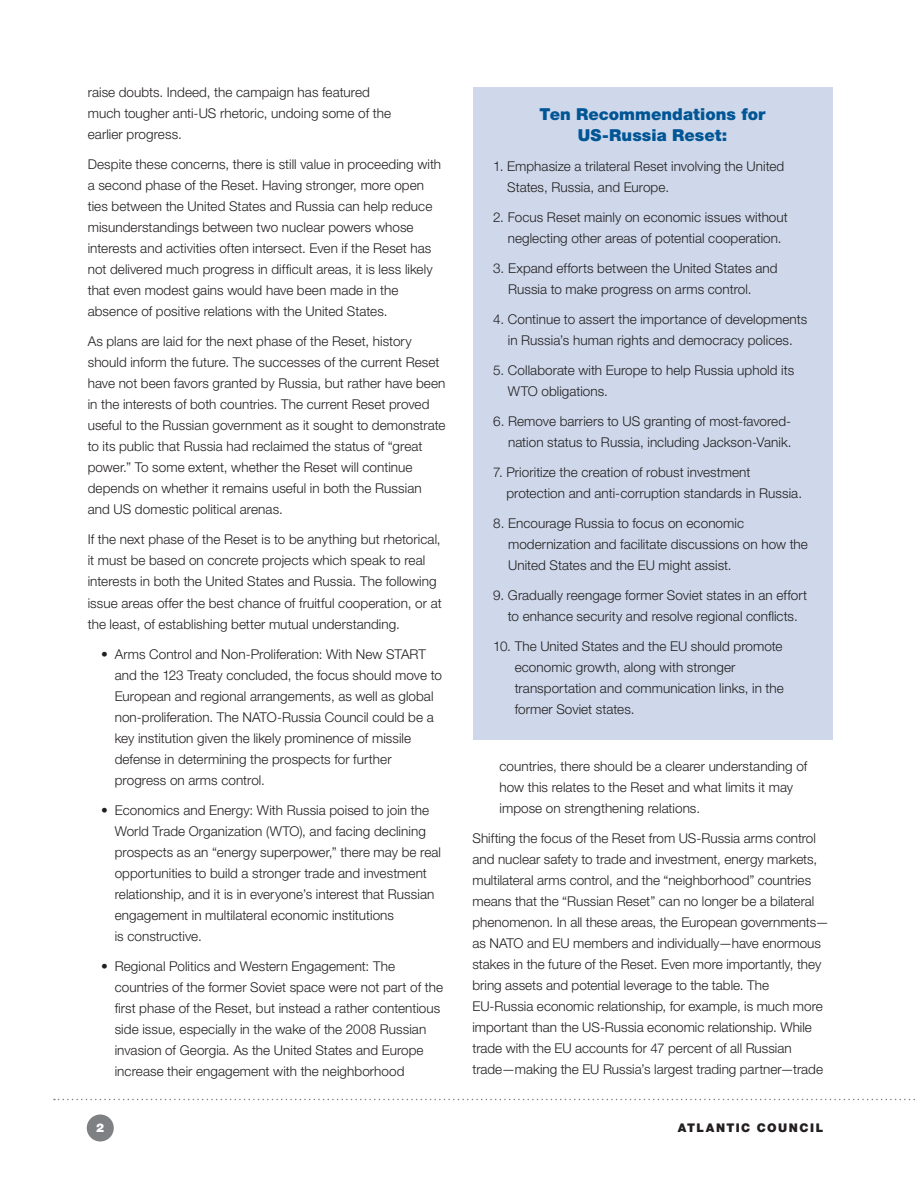
<style>
.page{position:relative;width:918px;height:1188px;background:#fff}
.page>*{position:absolute;margin:0;border:0;box-sizing:border-box;transform-origin:0 0}
.t1{font:900 16.5px/21px "Helvetica Neue LT Std";color:#005595;text-align:center}
.t2{font:300 13.5px/21px "Helvetica Neue LT Std";letter-spacing:.005em;color:#231f20}
.t3{font:900 12px "Helvetica Neue LT Std";color:#231f20}
.t4{font:900 12px "Helvetica Neue LT Std";color:#fff}
</style>
<div class="page">
<div style="left:87px;top:1114px;width:27px;height:28px;background:#7e8083;border-radius:50%"></div>
<svg style="left:54px;top:1099px;width:861px;height:1px"></svg>
<div style="left:473px;top:87px;width:359px;height:653px;background:#ced8ea"></div>
<p class="t2" style="left:88px;top:82px;width:305px">raise doubts. Indeed, the campaign has featured much tougher anti-US rhetoric, undoing some of the earlier progress.</p>
<p class="t2" style="left:88px;top:154px;width:355px">Despite these concerns, there is still value in proceeding with a second phase of the Reset. Having stronger, more open ties between the United States and Russia can help reduce misunderstandings between two nuclear powers whose interests and activities often intersect. Even if the Reset has not delivered much progress in difficult areas, it is less likely that even modest gains would have been made in the absence of positive relations with the United States.</p>
<p class="t2" style="left:88px;top:331px;width:359px">As plans are laid for the next phase of the Reset, history should inform the future. The successes of the current Reset have not been favors granted by Russia, but rather have been in the interests of both countries. The current Reset proved useful to the Russian government as it sought to demonstrate to its public that Russia had reclaimed the status of “great power.” To some extent, whether the Reset will continue depends on whether it remains useful in both the Russian and US domestic political arenas.</p>
<p class="t2" style="left:88px;top:529px;width:355px">If the next phase of the Reset is to be anything but rhetorical, it must be based on concrete projects which speak to real interests in both the United States and Russia. The following issue areas offer the best chance of fruitful cooperation, or at the least, of establishing better mutual understanding.</p>
<p class="t2" style="left:115px;top:643px;width:329px;text-indent:-14px">• Arms Control and Non-Proliferation: With New START and the 123 Treaty concluded, the focus should move to European and regional arrangements, as well as global non-proliferation. The NATO-Russia Council could be a key institution given the likely prominence of missile defense in determining the prospects for further progress on arms control.</p>
<p class="t2" style="left:115px;top:799px;width:328px;text-indent:-14px">• Economics and Energy: With Russia poised to join the World Trade Organization (WTO), and facing declining prospects as an “energy superpower,” there may be real opportunities to build a stronger trade and investment relationship, and it is in everyone’s interest that Russian engagement in multilateral economic institutions<br>is constructive.</p>
<p class="t2" style="left:115px;top:955px;width:330px;text-indent:-14px">• Regional Politics and Western Engagement: The countries of the former Soviet space were not part of the first phase of the Reset, but instead a rather contentious side issue, especially in the wake of the 2008 Russian invasion of Georgia. As the United States and Europe increase their engagement with the neighborhood</p>
<p class="t1" style="left:540px;top:103px;width:227px">Ten Recommendations for<br>US-Russia Reset:</p>
<p class="t2" style="left:507px;top:155px;width:279px;text-indent:-14px">1. Emphasize a trilateral Reset involving the United<br>States, Russia, and Europe.</p>
<p class="t2" style="left:508px;top:206px;width:282px;text-indent:-14px">2. Focus Reset mainly on economic issues without neglecting other areas of potential cooperation.</p>
<p class="t2" style="left:508px;top:257px;width:271px;text-indent:-15px">3. Expand efforts between the United States and<br>Russia to make progress on arms control.</p>
<p class="t2" style="left:493px;top:308px;width:315px;text-align:center">4. Continue to assert the importance of developments in Russia’s human rights and democracy polices.</p>
<p class="t2" style="left:508px;top:359px;width:288px;text-indent:-15px">5. Collaborate with Europe to help Russia uphold its<br>WTO obligations.</p>
<p class="t2" style="left:493px;top:410px;width:300px;text-align:right">6. Remove barriers to US granting of most-favored&shy;nation status to Russia, including Jackson-Vanik.</p>
<p class="t2" style="left:506px;top:461px;width:297px;text-indent:-13px">7. Prioritize the creation of robust investment protection and anti-corruption standards in Russia.</p>
<p class="t2" style="left:508px;top:512px;width:301px;text-indent:-15px">8. Encourage Russia to focus on economic modernization and facilitate discussions on how the<br>United States and the EU might assist.</p>
<p class="t2" style="left:493px;top:584px;width:315px;text-align:center">9. Gradually reengage former Soviet states in an effort to enhance security and resolve regional conflicts.</p>
<p class="t2" style="left:515px;top:635px;width:271px;text-indent:-21px">10. The United States and the EU should promote economic growth, along with stronger transportation and communication links, in the former Soviet states.</p>
<p class="t2" style="left:500px;top:756px;width:309px">countries, there should be a clearer understanding of how this relates to the Reset and what limits it may impose on strengthening relations.</p>
<p class="t2" style="left:472px;top:828px;width:358px">Shifting the focus of the Reset from US-Russia arms control and nuclear safety to trade and investment, energy markets, multilateral arms control, and the “neighborhood” countries means that the “Russian Reset” can no longer be a bilateral phenomenon. In all these areas, the European governments— as NATO and EU members and individually—have enormous stakes in the future of the Reset. Even more importantly, they bring assets and potential leverage to the table. The EU-Russia economic relationship, for example, is much more important than the US-Russia economic relationship. While trade with the EU accounts for 47 percent of all Russian trade—making the EU Russia’s largest trading partner—trade</p>
<p class="t4" style="left:96px;top:1121px;width:10px">2</p>
<p class="t3" style="left:678px;top:1121px;width:20px">Atlantic</p>
<p class="t3" style="left:757px;top:1121px;width:21px">Council</p>
</div>
